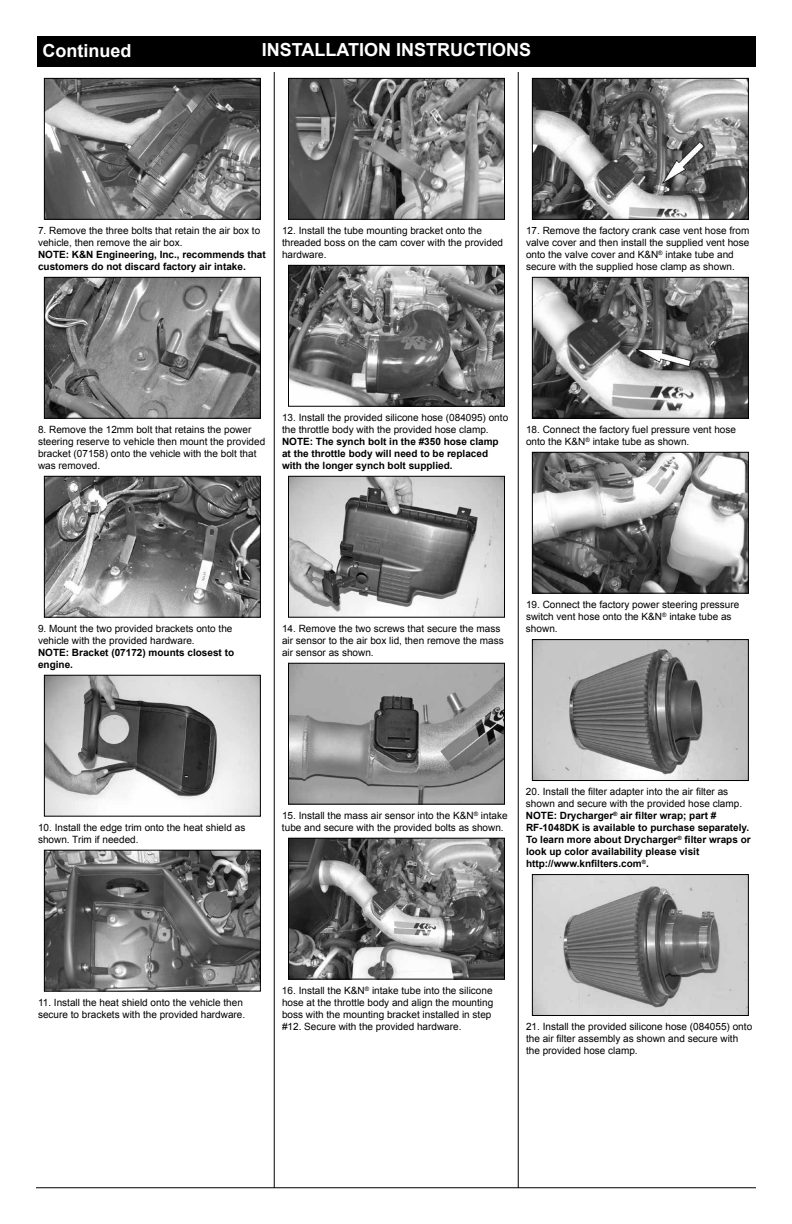
<style>
.page{position:relative;width:792px;height:1224px;background:#fff}
.page>*{position:absolute;margin:0;border:0;box-sizing:border-box;transform-origin:0 0}
.t1{font:700 18px "Arial";color:#fff}
.t2{font:10px/12px "Arial";color:#000}
.t3{font:700 10px/12px "Arial";color:#000}
.s1{font-weight:400}
</style>
<div class="page">
<div style="left:37px;top:36px;width:719px;height:31px;background:#000"></div>
<hr style="left:274px;top:72px;width:1px;height:1116px;background:#000">
<hr style="left:518px;top:72px;width:1px;height:1116px;background:#000">
<hr style="left:36px;top:1188px;width:720px;height:1px;background:#000">
<img style="left:46px;top:80px;width:213px;height:138px">
<div style="left:44px;top:78px;width:217px;height:142px;border:1px solid #000"></div>
<img style="left:290px;top:80px;width:213px;height:138px">
<div style="left:288px;top:78px;width:217px;height:142px;border:1px solid #000"></div>
<img style="left:290px;top:267px;width:213px;height:138px">
<div style="left:288px;top:265px;width:217px;height:142px;border:1px solid #000"></div>
<img style="left:290px;top:478px;width:213px;height:138px">
<div style="left:288px;top:476px;width:217px;height:142px;border:1px solid #000"></div>
<img style="left:290px;top:665px;width:213px;height:138px">
<div style="left:288px;top:663px;width:217px;height:142px;border:1px solid #000"></div>
<img style="left:290px;top:840px;width:213px;height:137px">
<div style="left:288px;top:838px;width:217px;height:141px;border:1px solid #000"></div>
<img style="left:534px;top:80px;width:213px;height:138px">
<div style="left:532px;top:78px;width:217px;height:142px;border:1px solid #000"></div>
<img style="left:534px;top:279px;width:213px;height:138px">
<div style="left:532px;top:277px;width:217px;height:142px;border:1px solid #000"></div>
<img style="left:534px;top:454px;width:213px;height:138px">
<div style="left:532px;top:452px;width:217px;height:142px;border:1px solid #000"></div>
<img style="left:534px;top:641px;width:213px;height:138px">
<div style="left:532px;top:639px;width:217px;height:142px;border:1px solid #000"></div>
<img style="left:534px;top:876px;width:213px;height:138px">
<div style="left:532px;top:874px;width:217px;height:142px;border:1px solid #000"></div>
<img style="left:46px;top:279px;width:213px;height:138px">
<div style="left:44px;top:277px;width:217px;height:142px;border:1px solid #000"></div>
<img style="left:46px;top:478px;width:213px;height:138px">
<div style="left:44px;top:476px;width:217px;height:142px;border:1px solid #000"></div>
<img style="left:46px;top:677px;width:213px;height:138px">
<div style="left:44px;top:675px;width:217px;height:142px;border:1px solid #000"></div>
<img style="left:46px;top:852px;width:213px;height:137px">
<div style="left:44px;top:850px;width:217px;height:141px;border:1px solid #000"></div>
<h1 class="t1" style="left:42px;top:38px;width:90px">Continued</h1>
<h1 class="t1" style="left:262px;top:37px;width:271px">INSTALLATION INSTRUCTIONS</h1>
<p class="t2" style="left:38px;top:225px;width:224px">7. Remove the three bolts that retain the air box to vehicle, then remove the air box.</p>
<p class="t3" style="left:38px;top:249px;width:229px">NOTE: K&amp;N Engineering, Inc., recommends that customers do not discard factory air intake.</p>
<p class="t2" style="left:282px;top:225px;width:223px">12. Install the tube mounting bracket onto the threaded boss on the cam cover with the provided hardware.</p>
<p class="t2" style="left:526px;top:225px;width:225px">17. Remove the factory crank case vent hose from valve cover and then install the supplied vent hose onto the valve cover and K&amp;N<sup>®</sup> intake tube and secure with the supplied hose clamp as shown.</p>
<p class="t2" style="left:38px;top:424px;width:229px">8. Remove the 12mm bolt that retains the power steering reserve to vehicle then mount the provided bracket (07158) onto the vehicle with the bolt that was removed.</p>
<p class="t2" style="left:282px;top:412px;width:228px">13. Install the provided silicone hose (084095) onto the throttle body with the provided hose clamp.</p>
<p class="t3" style="left:282px;top:436px;width:218px">NOTE: The synch bolt in the #350 hose clamp at the throttle body will need to be replaced with the longer synch bolt supplied.</p>
<p class="t2" style="left:526px;top:424px;width:212px">18. Connect the factory fuel pressure vent hose onto the K&amp;N<sup>®</sup> intake tube as shown.</p>
<p class="t2" style="left:38px;top:622px;width:196px">9. Mount the two provided brackets onto the vehicle with the provided hardware.</p>
<p class="t3" style="left:38px;top:647px;width:198px">NOTE: Bracket (07172) mounts closest to engine.</p>
<p class="t2" style="left:282px;top:622px;width:223px">14. Remove the two screws that secure the mass air sensor to the air box lid, then remove the mass air sensor as shown.</p>
<p class="t2" style="left:526px;top:598px;width:215px">19. Connect the factory power steering pressure switch vent hose onto the K&amp;N<sup>®</sup> intake tube as shown.</p>
<p class="t2" style="left:38px;top:821px;width:209px">10. Install the edge trim onto the heat shield as shown. Trim if needed.</p>
<p class="t2" style="left:282px;top:809px;width:227px">15. Install the mass air sensor into the K&amp;N<sup>®</sup> intake tube and secure with the provided bolts as shown.</p>
<p class="t3" style="left:526px;top:786px;width:226px"><span class="s1">20. Install the filter adapter into the air filter as shown and secure with the provided hose clamp.<br></span>NOTE: Drycharger<sup>®</sup> air filter wrap; part # RF-1048DK is available to purchase separately.<br>To learn more about Drycharger<sup>®</sup> filter wraps or look up color availability please visit http://www.knfilters.com<sup>®</sup>.</p>
<p class="t2" style="left:38px;top:996px;width:209px">11. Install the heat shield onto the vehicle then secure to brackets with the provided hardware.</p>
<p class="t2" style="left:282px;top:984px;width:213px">16. Install the K&amp;N<sup>®</sup> intake tube into the silicone hose at the throttle body and align the mounting boss with the mounting bracket installed in step #12. Secure with the provided hardware.</p>
<p class="t2" style="left:526px;top:1021px;width:228px">21. Install the provided silicone hose (084055) onto the air filter assembly as shown and secure with the provided hose clamp.</p>
</div>
